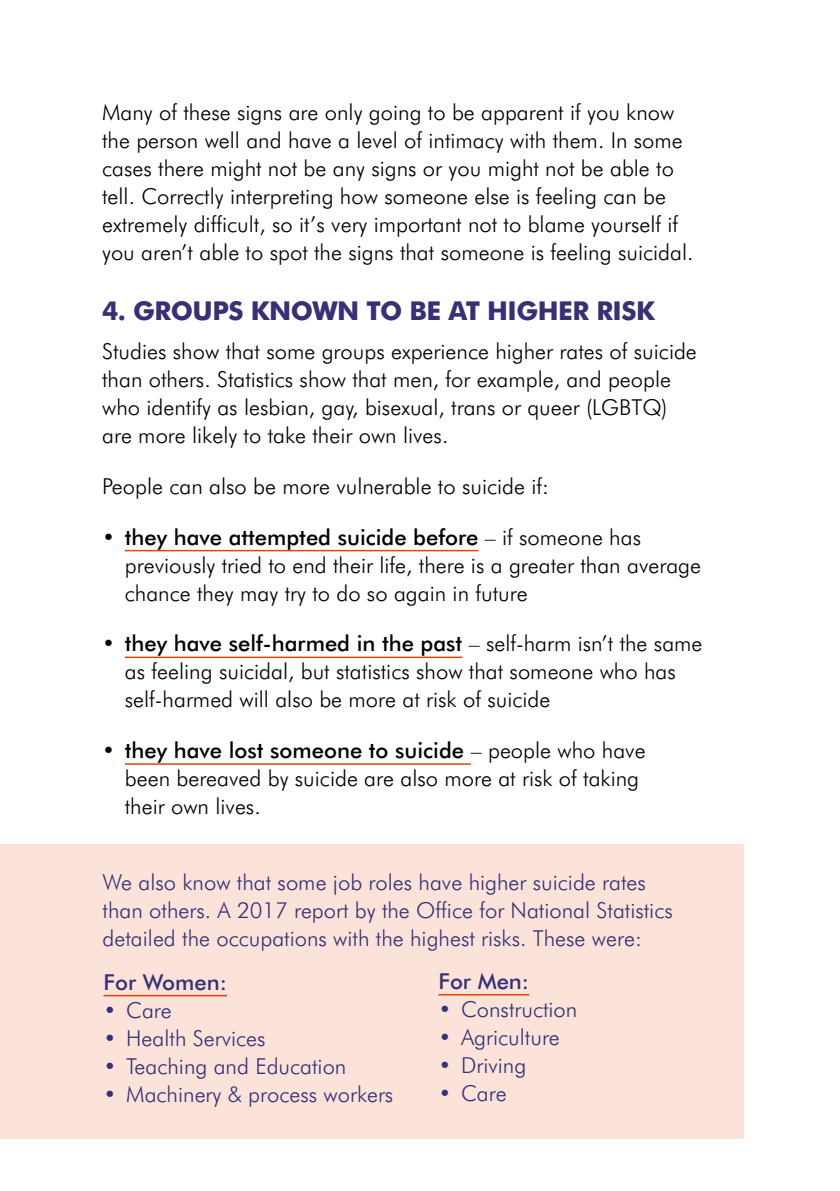
<style>
.page{position:relative;width:840px;height:1191px;background:#fff}
.page>*{position:absolute;margin:0;border:0;box-sizing:border-box;transform-origin:0 0}
.t1{font:700 26px "Futura BT";letter-spacing:-.02em;color:#363077}
.t2{font:300 22px/28px "Futura BT";color:#000}
.t3{font:300 22px/28px "Futura BT";color:#363077}
.t4{font:500 22px "Futura BT";color:#363077}
.s1{font-weight:500}
</style>
<div class="page">
<div style="left:0;top:843px;width:743px;height:295px;background:#fbe3d9"></div>
<hr style="left:125px;top:550px;width:353px;height:1px;background:#e24301">
<hr style="left:125px;top:656px;width:337px;height:2px;background:#e24301">
<hr style="left:125px;top:763px;width:345px;height:2px;background:#e24301">
<hr style="left:103px;top:995px;width:124px;height:1px;background:#e24301">
<hr style="left:438px;top:994px;width:91px;height:1px;background:#e24301">
<p class="t2" style="left:102px;top:98px;width:592px">Many of these signs are only going to be apparent if you know the person well and have a level of intimacy with them. In some cases there might not be any signs or you might not be able to tell. Correctly interpreting how someone else is feeling can be extremely difficult, so it’s very important not to blame yourself if you aren’t able to spot the signs that someone is feeling suicidal.</p>
<p class="t1" style="left:102px;top:295px;width:554px">4. GROUPS KNOWN TO BE AT HIGHER RISK</p>
<p class="t2" style="left:102px;top:337px;width:596px">Studies show that some groups experience higher rates of suicide than others. Statistics show that men, for example, and people who identify as lesbian, gay, bisexual, trans or queer (LGBTQ) are more likely to take their own lives.</p>
<p class="t2" style="left:102px;top:472px;width:448px">People can also be more vulnerable to suicide if:</p>
<p class="t2" style="left:125px;top:522px;width:577px;text-indent:-23px">• <span class="s1">they have attempted suicide before</span> – if someone has previously tried to end their life, there is a greater than average chance they may try to do so again in future</p>
<p class="t2" style="left:125px;top:629px;width:579px;text-indent:-23px">• <span class="s1">they have self-harmed in the past</span> – self-harm isn’t the same as feeling suicidal, but statistics show that someone who has self-harmed will also be more at risk of suicide</p>
<p class="t2" style="left:125px;top:736px;width:522px;text-indent:-23px">• <span class="s1">they have lost someone to suicide</span> – people who have been bereaved by suicide are also more at risk of taking their own lives.</p>
<p class="t3" style="left:103px;top:868px;width:571px">We also know that some job roles have higher suicide rates than others. A 2017 report by the Office for National Statistics detailed the occupations with the highest risks. These were:</p>
<p class="t4" style="left:103px;top:968px;width:125px">For Women:</p>
<p class="t3" style="left:103px;top:995px;width:70px">• Care</p>
<p class="t3" style="left:103px;top:1023px;width:163px">• Health Services</p>
<p class="t3" style="left:103px;top:1051px;width:244px">• Teaching and Education</p>
<p class="t3" style="left:103px;top:1079px;width:291px">• Machinery &amp; process workers</p>
<p class="t4" style="left:438px;top:967px;width:92px">For Men:</p>
<p class="t3" style="left:438px;top:994px;width:140px">• Construction</p>
<p class="t3" style="left:438px;top:1022px;width:123px">• Agriculture</p>
<p class="t3" style="left:438px;top:1050px;width:89px">• Driving</p>
<p class="t3" style="left:438px;top:1078px;width:70px">• Care</p>
</div>
